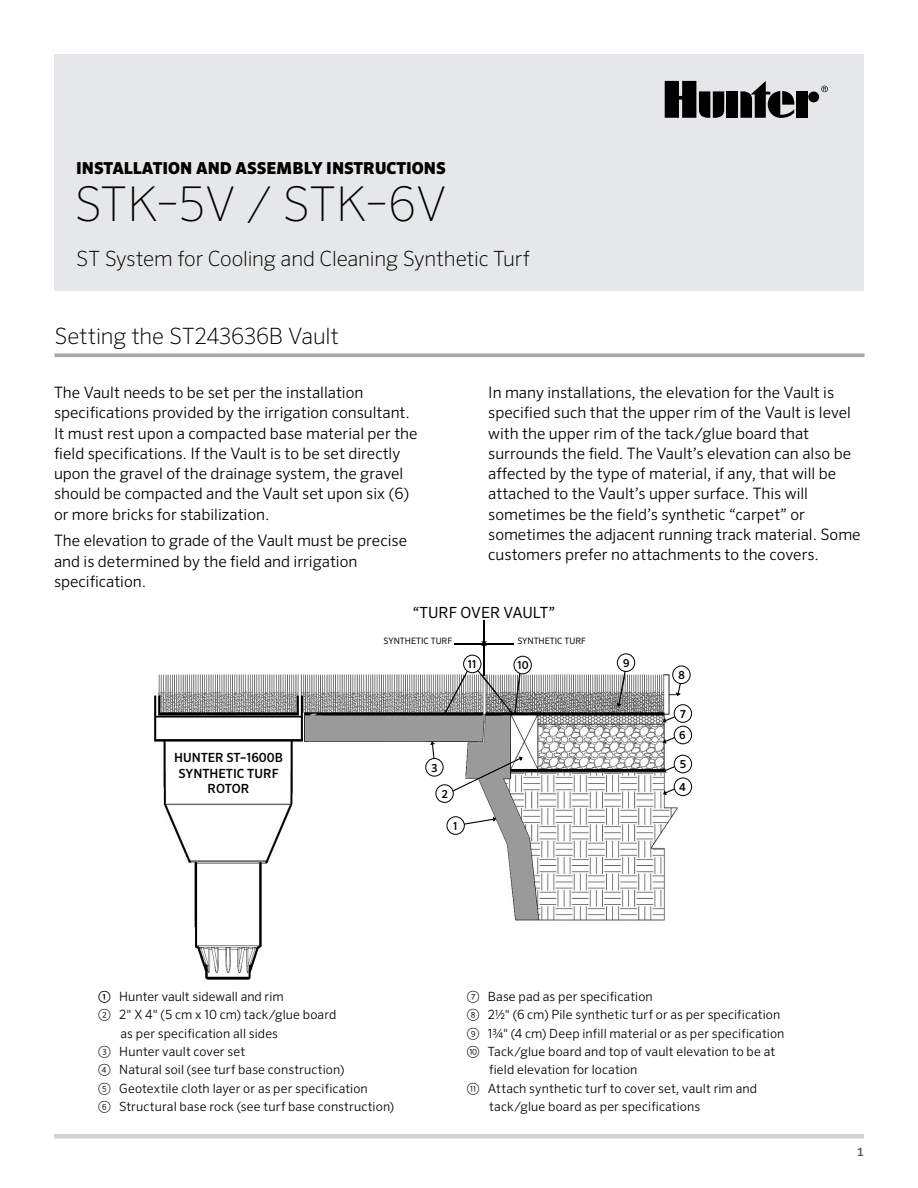
<style>
.page{position:relative;width:918px;height:1188px;background:#fff}
.page>*{position:absolute;margin:0;border:0;box-sizing:border-box;transform-origin:0 0}
.t1{font:100 48px "Sero Pro";letter-spacing:.005em;color:#000}
.t2{font:200 22.5px "Sero Pro";letter-spacing:-.005em;color:#000}
.t3{font:200 21px "Sero Pro";letter-spacing:-.01em;color:#000}
.t4{font:900 16.5px "Sero Pro";color:#000}
.t5{font:300 15.75px/20.2px "Sero Pro";color:#000}
.t6{font:15.45px "Sero Pro";color:#000}
.t7{font:300 12.75px "Sero Pro";letter-spacing:.01em;color:#000}
.t8{font:500 12.6px/15.1px "Sero Pro";color:#000;text-align:center}
.t9{font:500 12px "Sero Pro";color:#585956}
.t10{font:500 10.95px/22.8px "Sero Pro";color:#000}
.t11{font:8.85px "Sero Pro";color:#000}
.s1{font-weight:500}
</style>
<div class="page">
<div style="left:54px;top:54px;width:810px;height:236px;background:#e6e7e8"></div>
<svg style="left:821px;top:86px;width:7px;height:6px"></svg>
<div style="left:727px;top:91px;width:11px;height:27px;background:#000"></div>
<div style="left:808px;top:92px;width:11px;height:10px;background:#000;border-radius:50%"></div>
<div style="left:796px;top:91px;width:11px;height:27px;background:#000"></div>
<svg style="left:740px;top:81px;width:55px;height:37px"></svg>
<svg style="left:665px;top:81px;width:59px;height:37px"></svg>
<svg style="left:55px;top:353px;width:810px;height:4px;background:#afb0b3"></svg>
<img style="left:154px;top:620px;width:539px;height:360px">
<div style="left:464px;top:655px;width:17px;height:18px;background:#fff;border-radius:50%"></div>
<div style="left:463px;top:655px;width:18px;height:18px;border:1px solid #000;border-radius:50%"></div>
<div style="left:514px;top:656px;width:17px;height:18px;background:#fff;border-radius:50%"></div>
<div style="left:514px;top:656px;width:18px;height:18px;border:1px solid #000;border-radius:50%"></div>
<div style="left:426px;top:759px;width:17px;height:17px;background:#fff;border-radius:50%"></div>
<div style="left:425px;top:758px;width:18px;height:18px;border:1px solid #000;border-radius:50%"></div>
<div style="left:617px;top:654px;width:18px;height:17px;background:#fff;border-radius:50%"></div>
<div style="left:617px;top:654px;width:18px;height:18px;border:1px solid #000;border-radius:50%"></div>
<div style="left:673px;top:666px;width:17px;height:18px;background:#fff;border-radius:50%"></div>
<div style="left:672px;top:666px;width:18px;height:18px;border:1px solid #000;border-radius:50%"></div>
<div style="left:674px;top:755px;width:18px;height:18px;background:#fff;border-radius:50%"></div>
<div style="left:674px;top:755px;width:18px;height:18px;border:1px solid #000;border-radius:50%"></div>
<div style="left:674px;top:778px;width:18px;height:18px;background:#fff;border-radius:50%"></div>
<div style="left:674px;top:778px;width:18px;height:18px;border:1px solid #000;border-radius:50%"></div>
<div style="left:674px;top:705px;width:18px;height:17px;background:#fff;border-radius:50%"></div>
<div style="left:674px;top:704px;width:18px;height:19px;border:1px solid #000;border-radius:50%"></div>
<div style="left:674px;top:726px;width:18px;height:18px;background:#fff;border-radius:50%"></div>
<div style="left:674px;top:726px;width:18px;height:18px;border:1px solid #000;border-radius:50%"></div>
<div style="left:436px;top:785px;width:17px;height:17px;background:#fff;border-radius:50%"></div>
<div style="left:436px;top:784px;width:18px;height:19px;border:1px solid #000;border-radius:50%"></div>
<div style="left:447px;top:817px;width:17px;height:17px;background:#fff;border-radius:50%"></div>
<div style="left:447px;top:816px;width:18px;height:19px;border:1px solid #000;border-radius:50%"></div>
<hr style="left:484px;top:621px;width:1px;height:55px;background:#000">
<hr style="left:454px;top:643px;width:60px;height:1px;background:#000">
<svg style="left:481px;top:640px;width:6px;height:7px"></svg>
<svg style="left:443px;top:670px;width:26px;height:46px"></svg>
<svg style="left:477px;top:669px;width:44px;height:47px"></svg>
<svg style="left:430px;top:741px;width:5px;height:19px"></svg>
<svg style="left:451px;top:757px;width:72px;height:35px"></svg>
<svg style="left:463px;top:817px;width:33px;height:8px"></svg>
<svg style="left:676px;top:682px;width:6px;height:14px"></svg>
<svg style="left:617px;top:670px;width:9px;height:37px"></svg>
<svg style="left:663px;top:715px;width:13px;height:8px"></svg>
<svg style="left:663px;top:736px;width:13px;height:7px"></svg>
<svg style="left:663px;top:765px;width:13px;height:8px"></svg>
<svg style="left:663px;top:788px;width:13px;height:7px"></svg>
<hr style="left:54px;top:1134px;width:810px;height:4px;background:#d1d3d4">
<p class="t4" style="left:76px;top:157px;width:371px">INSTALLATION AND ASSEMBLY INSTRUCTIONS</p>
<h1 class="t1" style="left:74px;top:176px;width:374px">STK–5V / STK–6V</h1>
<h3 class="t3" style="left:76px;top:247px;width:455px">ST System for Cooling and Cleaning Synthetic Turf</h3>
<h2 class="t2" style="left:55px;top:322px;width:286px">Setting the ST243636B Vault</h2>
<p class="t5" style="left:54px;top:382px;width:365px">The Vault needs to be set per the installation specifications provided by the irrigation consultant.<br>It must rest upon a compacted base material per the field specifications. If the Vault is to be set directly upon the gravel of the drainage system, the gravel should be compacted and the Vault set upon six (6) or more bricks for stabilization.</p>
<p class="t5" style="left:54px;top:531px;width:355px">The elevation to grade of the Vault must be precise and is determined by the field and irrigation specification.</p>
<p class="t5" style="left:488px;top:382px;width:374px">In many installations, the elevation for the Vault is specified such that the upper rim of the Vault is level with the upper rim of the tack/glue board that surrounds the field. The Vault’s elevation can also be affected by the type of material, if any, that will be attached to the Vault’s upper surface. This will sometimes be the field’s synthetic “carpet” or sometimes the adjacent running track material. Some customers prefer no attachments to the covers.</p>
<p class="t8" style="left:174px;top:750px;width:110px">HUNTER ST–1600B<br>SYNTHETIC TURF<br>ROTOR</p>
<p class="t6" style="left:413px;top:603px;width:144px">“TURF OVER VAULT”</p>
<p class="t11" style="left:384px;top:636px;width:70px">SYNTHETIC TURF</p>
<p class="t11" style="left:517px;top:636px;width:70px">SYNTHETIC TURF</p>
<p class="t10" style="left:468px;top:653px;width:10px">11</p>
<p class="t10" style="left:518px;top:654px;width:13px">10</p>
<p class="t10" style="left:432px;top:756px;width:7px">3</p>
<p class="t10" style="left:442px;top:783px;width:8px">2</p>
<p class="t10" style="left:453px;top:814px;width:6px">1</p>
<p class="t10" style="left:623px;top:652px;width:8px">9</p>
<p class="t10" style="left:679px;top:664px;width:8px">8</p>
<p class="t10" style="left:679px;top:703px;width:8px;line-height:21.3px">7<br>6</p>
<p class="t10" style="left:679px;top:753px;width:8px">5<br>4</p>
<p class="t7" style="left:98px;top:989px;width:187px"><span class="s1">①</span> Hunter vault sidewall and rim</p>
<p class="t7" style="left:98px;top:1007px;width:240px">② 2" X 4" (5 cm x 10 cm) tack/glue board</p>
<p class="t7" style="left:121px;top:1026px;width:159px">as per specification all sides</p>
<p class="t7" style="left:98px;top:1044px;width:149px">③ Hunter vault cover set</p>
<p class="t7" style="left:98px;top:1062px;width:248px">④ Natural soil (see turf base construction)</p>
<p class="t7" style="left:98px;top:1081px;width:271px">⑤ Geotextile cloth layer or as per specification</p>
<p class="t7" style="left:98px;top:1099px;width:298px">⑥ Structural base rock (see turf base construction)</p>
<p class="t7" style="left:467px;top:989px;width:188px">⑦ Base pad as per specification</p>
<p class="t7" style="left:467px;top:1007px;width:315px">⑧ 21/2" (6 cm) Pile synthetic turf or as per specification</p>
<p class="t7" style="left:467px;top:1026px;width:319px">⑨ 13/4" (4 cm) Deep infill material or as per specification</p>
<p class="t7" style="left:467px;top:1044px;width:310px">⑩ Tack/glue board and top of vault elevation to be at</p>
<p class="t7" style="left:489px;top:1062px;width:150px">field elevation for location</p>
<p class="t7" style="left:467px;top:1081px;width:292px">⑪ Attach synthetic turf to cover set, vault rim and</p>
<p class="t7" style="left:489px;top:1099px;width:212px">tack/glue board as per specifications</p>
<p class="t9" style="left:857px;top:1145px;width:8px">1</p>
</div>
